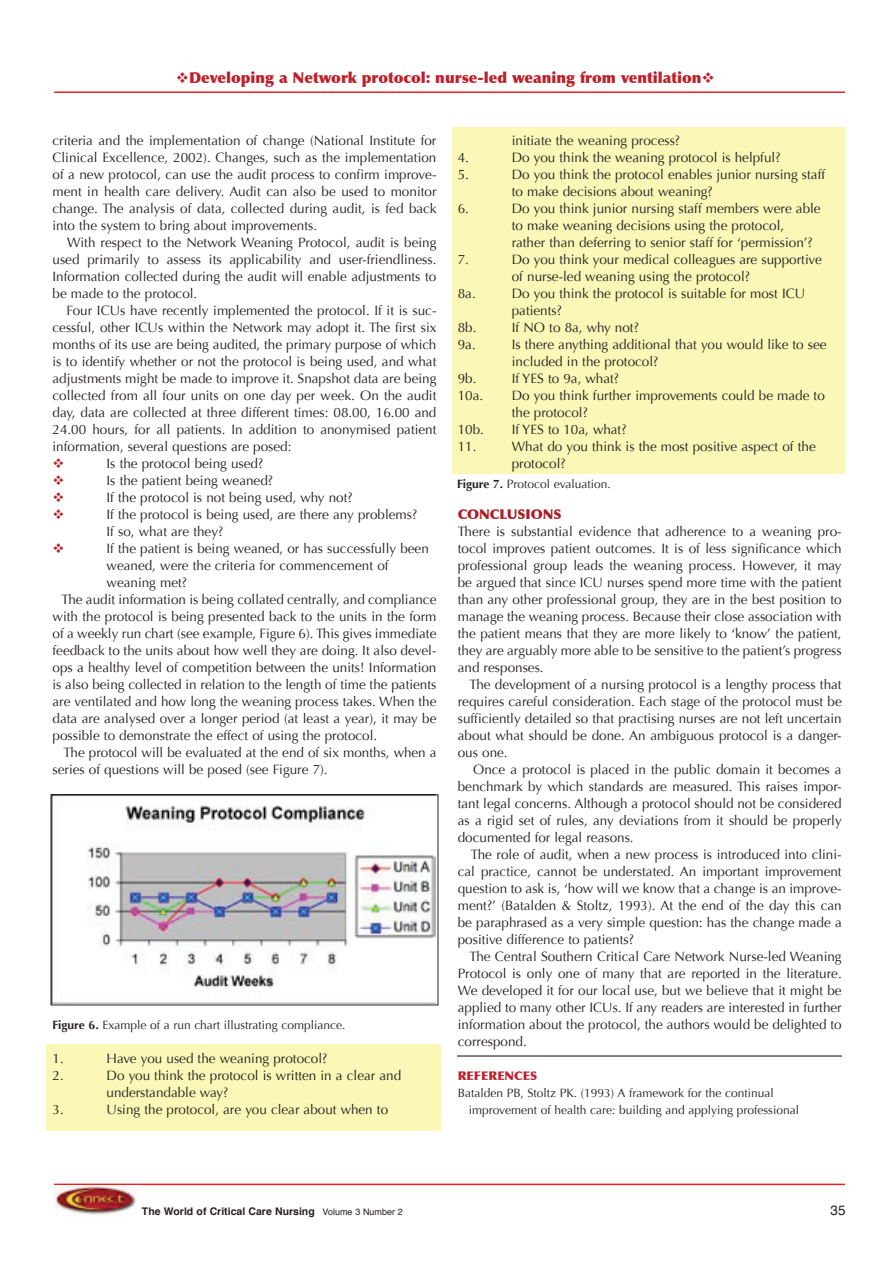
<style>
.page{position:relative;width:893px;height:1263px;background:#fff}
.page>*{position:absolute;margin:0;border:0;box-sizing:border-box;transform-origin:0 0}
.t1{font:900 15px "Optima";color:#be202a}
.t2{font:13.5px/17px "Optima";color:#231f20}
.t3{font:900 13.5px "Optima";color:#ac1d26}
.t4{font:13.5px "Helvetica";color:#231f20}
.t5{font:12px/17px "Optima";color:#231f20}
.t6{font:900 12px "Optima";color:#be202a}
.t7{font:700 10.5px "Helvetica";color:#231f20}
.s1{font-weight:700}
.s2{font-weight:400;font-size:9px}
</style>
<div class="page">
<div style="left:452px;top:128px;width:393px;height:346px;background:#faf7b7"></div>
<div style="left:46px;top:1044px;width:394px;height:87px;background:#faf7b7"></div>
<hr style="left:54px;top:91px;width:791px;height:2px;background:#ee1f23">
<hr style="left:54px;top:1183px;width:791px;height:2px;background:#ee1f23">
<img style="left:54px;top:1186px;width:82px;height:29px">
<img style="left:53px;top:796px;width:382px;height:207px">
<div style="left:51px;top:794px;width:387px;height:211px;border:1px solid #231f20"></div>
<hr style="left:457px;top:1056px;width:385px;height:1px;background:#040503">
<p class="t1" style="left:176px;top:69px;width:541px">❖Developing a Network protocol: nurse-led weaning from ventilation❖</p>
<p class="t2" style="left:53px;top:132px;width:385px;text-align:justify">criteria and the implementation of change (National Institute for Clinical Excellence, 2002). Changes, such as the implementation of a new protocol, can use the audit process to confirm improve&shy;ment in health care delivery. Audit can also be used to monitor change. The analysis of data, collected during audit, is fed back into the system to bring about improvements.</p>
<p class="t2" style="left:53px;top:234px;width:385px;text-align:justify;text-indent:15px">With respect to the Network Weaning Protocol, audit is being used primarily to assess its applicability and user-friendliness.<br>Information collected during the audit will enable adjustments to be made to the protocol.</p>
<p class="t2" style="left:53px;top:302px;width:385px;text-align:justify;text-indent:14px">Four ICUs have recently implemented the protocol. If it is suc&shy;cessful, other ICUs within the Network may adopt it. The first six months of its use are being audited, the primary purpose of which is to identify whether or not the protocol is being used, and what adjustments might be made to improve it. Snapshot data are being collected from all four units on one day per week. On the audit day, data are collected at three different times: 08.00, 16.00 and 24.00 hours, for all patients. In addition to anonymised patient information, several questions are posed:</p>
<p class="t2" style="left:107px;top:455px;width:158px">Is the protocol being used?</p>
<p class="t2" style="left:107px;top:472px;width:168px">Is the patient being weaned?</p>
<p class="t2" style="left:107px;top:489px;width:248px">If the protocol is not being used, why not?</p>
<p class="t2" style="left:107px;top:506px;width:312px">If the protocol is being used, are there any problems?<br>If so, what are they?</p>
<p class="t2" style="left:107px;top:540px;width:324px">If the patient is being weaned, or has successfully been</p>
<p class="t2" style="left:107px;top:557px;width:284px">weaned, were the criteria for commencement of</p>
<p class="t2" style="left:107px;top:574px;width:82px">weaning met?</p>
<p class="t2" style="left:61px;top:591px;width:376px">The audit information is being collated centrally, and compliance</p>
<p class="t2" style="left:53px;top:608px;width:385px">with the protocol is being presented back to the units in the form</p>
<p class="t2" style="left:53px;top:625px;width:385px">of a weekly run chart (see example, Figure 6). This gives immediate</p>
<p class="t2" style="left:53px;top:642px;width:385px">feedback to the units about how well they are doing. It also devel-</p>
<p class="t2" style="left:53px;top:659px;width:385px">ops a healthy level of competition between the units! Information</p>
<p class="t2" style="left:53px;top:676px;width:385px">is also being collected in relation to the length of time the patients</p>
<p class="t2" style="left:53px;top:693px;width:385px">are ventilated and how long the weaning process takes. When the</p>
<p class="t2" style="left:53px;top:710px;width:385px">data are analysed over a longer period (at least a year), it may be</p>
<p class="t2" style="left:53px;top:727px;width:326px">possible to demonstrate the effect of using the protocol.</p>
<p class="t2" style="left:64px;top:744px;width:374px">The protocol will be evaluated at the end of six months, when a</p>
<p class="t2" style="left:53px;top:761px;width:277px">series of questions will be posed (see Figure 7).</p>
<p class="t5" style="left:53px;top:1017px;width:294px"><span class="s1">Figure 6.</span> Example of a run chart illustrating compliance.</p>
<p class="t2" style="left:53px;top:1050px;width:13px">1.</p>
<p class="t2" style="left:107px;top:1050px;width:222px">Have you used the weaning protocol?</p>
<p class="t2" style="left:53px;top:1067px;width:13px">2.</p>
<p class="t2" style="left:107px;top:1067px;width:296px">Do you think the protocol is written in a clear and understandable way?</p>
<p class="t2" style="left:53px;top:1101px;width:13px">3.</p>
<p class="t2" style="left:107px;top:1101px;width:283px">Using the protocol, are you clear about when to</p>
<p class="t2" style="left:512px;top:132px;width:170px">initiate the weaning process?</p>
<p class="t2" style="left:458px;top:149px;width:13px">4.</p>
<p class="t2" style="left:512px;top:149px;width:270px">Do you think the weaning protocol is helpful?</p>
<p class="t2" style="left:458px;top:166px;width:13px">5.</p>
<p class="t2" style="left:512px;top:166px;width:315px">Do you think the protocol enables junior nursing staff to make decisions about weaning?</p>
<p class="t2" style="left:458px;top:200px;width:13px">6.</p>
<p class="t2" style="left:512px;top:200px;width:310px">Do you think junior nursing staff members were able to make weaning decisions using the protocol, rather than deferring to senior staff for ‘permission’?</p>
<p class="t2" style="left:458px;top:251px;width:13px">7.</p>
<p class="t2" style="left:512px;top:251px;width:312px">Do you think your medical colleagues are supportive of nurse-led weaning using the protocol?</p>
<p class="t2" style="left:458px;top:285px;width:20px">8a.</p>
<p class="t2" style="left:512px;top:285px;width:295px">Do you think the protocol is suitable for most ICU patients?</p>
<p class="t2" style="left:458px;top:319px;width:20px">8b.</p>
<p class="t2" style="left:512px;top:319px;width:129px">If NO to 8a, why not?</p>
<p class="t2" style="left:458px;top:336px;width:20px">9a.</p>
<p class="t2" style="left:512px;top:336px;width:316px">Is there anything additional that you would like to see included in the protocol?</p>
<p class="t2" style="left:458px;top:370px;width:20px">9b.</p>
<p class="t2" style="left:512px;top:370px;width:109px">If YES to 9a, what?</p>
<p class="t2" style="left:458px;top:387px;width:27px">10a.</p>
<p class="t2" style="left:512px;top:387px;width:315px">Do you think further improvements could be made to the protocol?</p>
<p class="t2" style="left:458px;top:421px;width:28px">10b.</p>
<p class="t2" style="left:512px;top:421px;width:116px">If YES to 10a, what?</p>
<p class="t2" style="left:458px;top:438px;width:20px">11.</p>
<p class="t2" style="left:512px;top:438px;width:306px">What do you think is the most positive aspect of the protocol?</p>
<p class="t3" style="left:458px;top:506px;width:105px">CONCLUSIONS</p>
<p class="t2" style="left:458px;top:523px;width:385px;text-align:justify">There is substantial evidence that adherence to a weaning pro&shy;tocol improves patient outcomes. It is of less significance which professional group leads the weaning process. However, it may be argued that since ICU nurses spend more time with the patient than any other professional group, they are in the best position to manage the weaning process. Because their close association with the patient means that they are more likely to ‘know’ the patient, they are arguably more able to be sensitive to the patient’s progress and responses.</p>
<p class="t2" style="left:458px;top:676px;width:385px;text-align:justify;text-indent:12px">The development of a nursing protocol is a lengthy process that requires careful consideration. Each stage of the protocol must be sufficiently detailed so that practising nurses are not left uncertain about what should be done. An ambiguous protocol is a danger&shy;ous one.</p>
<p class="t2" style="left:458px;top:761px;width:385px;text-align:justify;text-indent:15px">Once a protocol is placed in the public domain it becomes a benchmark by which standards are measured. This raises impor&shy;tant legal concerns. Although a protocol should not be considered as a rigid set of rules, any deviations from it should be properly documented for legal reasons.</p>
<p class="t2" style="left:458px;top:846px;width:385px;text-align:justify;text-indent:13px">The role of audit, when a new process is introduced into clini&shy;cal practice, cannot be understated. An important improvement question to ask is, ‘how will we know that a change is an improve&shy;ment?’ (Batalden &amp; Stoltz, 1993). At the end of the day this can be paraphrased as a very simple question: has the change made a positive difference to patients?</p>
<p class="t2" style="left:458px;top:948px;width:385px;text-align:justify;text-indent:12px">The Central Southern Critical Care Network Nurse-led Weaning Protocol is only one of many that are reported in the literature.<br>We developed it for our local use, but we believe that it might be applied to many other ICUs. If any readers are interested in further information about the protocol, the authors would be delighted to correspond.</p>
<p class="t6" style="left:458px;top:1068px;width:81px">REFERENCES</p>
<p class="t5" style="left:469px;top:1085px;width:332px;text-indent:-11px">Batalden PB, Stoltz PK. (1993) A framework for the continual improvement of health care: building and applying professional</p>
<p class="t5" style="left:457px;top:476px;width:155px"><span class="s1">Figure 7.</span> Protocol evaluation.</p>
<p class="t7" style="left:142px;top:1207px;width:262px">The World of Critical Care Nursing <span class="s2">Volume 3 Number 2</span></p>
<p class="t4" style="left:831px;top:1205px;width:17px">35</p>
</div>
